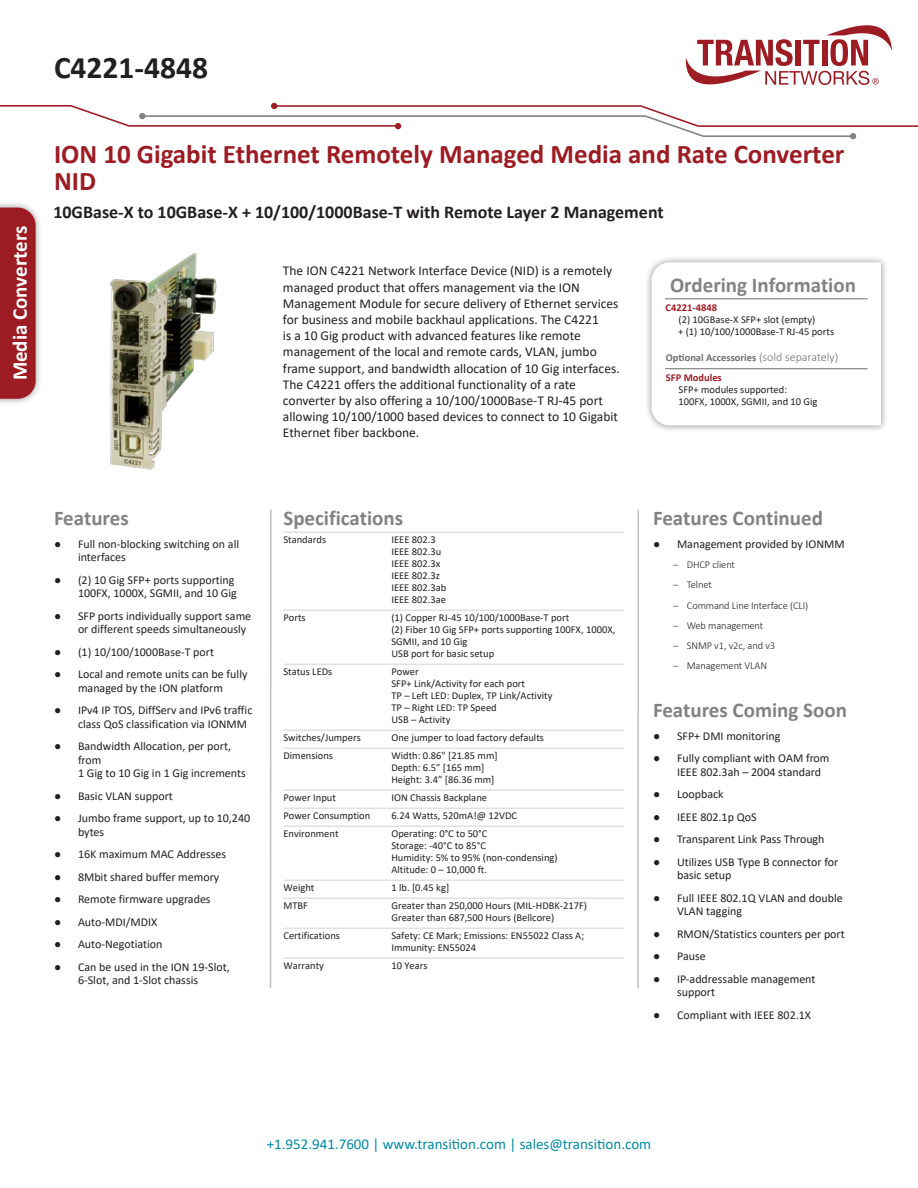
<style>
.page{position:relative;width:918px;height:1188px;background:#fff}
.page>*{position:absolute;margin:0;border:0;box-sizing:border-box;transform-origin:0 0}
._2020_Page_Title{font:700 31.5px "Calibri";color:#231f20}
._2020_Red_Title_Desc{font:700 27px/27px "Calibri";color:#9d1c23}
._2020_Ordering_Info{font:700 21px "Calibri";color:#808285}
.t1{font:700 21px "Calibri";color:#fff}
._2020_Black_Title_Pr{font:700 18px "Calibri";color:#231f20}
.t2{font:15px "Calibri";color:#008aa3}
._2020_Paragraph_Desc{font:13.5px/16.2px "Calibri";color:#231f20}
.t3{font:12px/13.5px "Calibri";color:#231f20}
._2020_Specs_Body{font:10.5px/12px "Calibri";color:#231f20}
._2020_SKU_descriptio{font:10.5px/12px "Calibri";color:#231f20}
.t4{font:300 10.5px "Calibri";letter-spacing:-.01em;color:#231f20}
._2020_Optional_Acces{font:700 10.5px "Calibri";color:#716c71}
._2020_SKU_Title{font:700 10.5px "Calibri";color:#9d1c23}
.s1{font-weight:300;font-size:12px}
</style>
<div class="page">
<svg style="left:685px;top:25px;width:207px;height:60px"></svg>
<svg style="left:0;top:103px;width:918px;height:36px"></svg>
<div style="left:645px;top:255px;width:243px;height:178px;background:#231f20;opacity:.48"></div>
<svg style="left:652px;top:262px;width:229px;height:163px"></svg>
<hr style="left:665px;top:298px;width:203px;height:1px;background:#716c71">
<hr style="left:665px;top:368px;width:203px;height:1px;background:#716c71">
<hr style="left:270px;top:510px;width:2px;height:478px;background:#bcbdc0">
<hr style="left:637px;top:510px;width:2px;height:478px;background:#bcbdc0">
<hr style="left:283px;top:532px;width:341px;height:1px;background:#e0e1e0">
<hr style="left:283px;top:610px;width:341px;height:1px;background:#e0e1e0">
<hr style="left:283px;top:664px;width:341px;height:1px;background:#e0e1e0">
<hr style="left:283px;top:730px;width:341px;height:1px;background:#e0e1e0">
<hr style="left:283px;top:748px;width:341px;height:1px;background:#e0e1e0">
<hr style="left:283px;top:790px;width:341px;height:1px;background:#e0e1e0">
<hr style="left:283px;top:808px;width:341px;height:1px;background:#e0e1e0">
<hr style="left:283px;top:826px;width:341px;height:1px;background:#e0e1e0">
<hr style="left:283px;top:880px;width:341px;height:1px;background:#e0e1e0">
<hr style="left:283px;top:898px;width:341px;height:1px;background:#e0e1e0">
<hr style="left:283px;top:928px;width:341px;height:1px;background:#e0e1e0">
<hr style="left:283px;top:958px;width:341px;height:1px;background:#e0e1e0">
<img style="left:110px;top:253px;width:107px;height:217px">
<div style="left:0;top:201px;width:43px;height:205px;background:#231f20;opacity:.48"></div>
<div style="left:0;top:208px;width:36px;height:191px;background:#9d1c23"></div>
<h3 class="t1" style="left:5px;top:380px;width:156px;rotate:-90deg">Media Converters</h3>
<p class="_2020_Page_Title" style="left:54px;top:45px;width:156px">C4221-4848</p>
<p class="_2020_Red_Title_Desc" style="left:54px;top:140px;width:792px">ION 10 Gigabit Ethernet Remotely Managed Media and Rate Converter<br>NID</p>
<p class="_2020_Black_Title_Pr" style="left:53px;top:200px;width:612px">10GBase-X to 10GBase-X + 10/100/1000Base-T with Remote Layer 2 Management</p>
<p class="_2020_Paragraph_Desc" style="left:283px;top:263px;width:338px">The ION C4221 Network Interface Device (NID) is a remotely managed product that offers management via the ION Management Module for secure delivery of Ethernet services for business and mobile backhaul applications. The C4221<br>is a 10 Gig product with advanced features like remote management of the local and remote cards, VLAN, jumbo frame support, and bandwidth allocation of 10 Gig interfaces.<br>The C4221 offers the additional functionality of a rate converter by also offering a 10/100/1000Base-T RJ-45 port allowing 10/100/1000 based devices to connect to 10 Gigabit Ethernet fiber backbone.</p>
<p class="_2020_Ordering_Info" style="left:670px;top:270px;width:187px">Ordering Information</p>
<p class="_2020_SKU_Title" style="left:666px;top:300px;width:53px">C4221-4848</p>
<p class="_2020_SKU_descriptio" style="left:678px;top:313px;width:158px">(2) 10GBase-X SFP+ slot (empty)<br>+ (1) 10/100/1000Base-T RJ-45 ports</p>
<p class="_2020_Optional_Acces" style="left:666px;top:351px;width:174px">Optional Accessories <span class="s1">(sold separately)</span></p>
<p class="_2020_SKU_Title" style="left:666px;top:370px;width:57px">SFP Modules</p>
<p class="_2020_SKU_descriptio" style="left:678px;top:383px;width:141px">SFP+ modules supported:<br>100FX, 1000X, SGMII, and 10 Gig</p>
<p class="_2020_Ordering_Info" style="left:54px;top:504px;width:76px">Features</p>
<p class="t3" style="left:78px;top:537px;width:163px;text-indent:-24px">● Full non-blocking switching on all interfaces</p>
<p class="t3" style="left:54px;top:573px;width:184px;text-align:right">● (2) 10 Gig SFP+ ports supporting<br>100FX, 1000X, SGMII, and 10 Gig</p>
<p class="t3" style="left:78px;top:609px;width:175px;text-indent:-24px">● SFP ports individually support same or different speeds simultaneously</p>
<p class="t3" style="left:54px;top:645px;width:162px">● (1) 10/100/1000Base-T port</p>
<p class="t3" style="left:54px;top:667px;width:195px;text-align:center">● Local and remote units can be fully managed by the ION platform</p>
<p class="t3" style="left:78px;top:703px;width:176px;text-indent:-24px">● IPv4 IP TOS, DiffServ and IPv6 traffic class QoS classification via IONMM</p>
<p class="t3" style="left:78px;top:739px;width:169px;text-indent:-24px">● Bandwidth Allocation, per port, from<br>1 Gig to 10 Gig in 1 Gig increments</p>
<p class="t3" style="left:54px;top:789px;width:120px">● Basic VLAN support</p>
<p class="t3" style="left:78px;top:811px;width:174px;text-indent:-24px">● Jumbo frame support, up to 10,240 bytes</p>
<p class="t3" style="left:54px;top:847px;width:174px">● 16K maximum MAC Addresses</p>
<p class="t3" style="left:54px;top:870px;width:167px">● 8Mbit shared buffer memory</p>
<p class="t3" style="left:54px;top:892px;width:158px">● Remote firmware upgrades</p>
<p class="t3" style="left:54px;top:915px;width:105px">● Auto-MDI/MDIX</p>
<p class="t3" style="left:54px;top:937px;width:110px">● Auto-Negotiation</p>
<p class="t3" style="left:78px;top:960px;width:153px;text-indent:-24px">● Can be used in the ION 19-Slot,<br>6-Slot, and 1-Slot chassis</p>
<p class="_2020_Ordering_Info" style="left:283px;top:504px;width:121px">Specifications</p>
<p class="_2020_Specs_Body" style="left:283px;top:534px;width:44px">Standards</p>
<p class="_2020_Specs_Body" style="left:391px;top:534px;width:56px">IEEE 802.3<br>IEEE 802.3u<br>IEEE 802.3x<br>IEEE 802.3z<br>IEEE 802.3ab<br>IEEE 802.3ae</p>
<p class="_2020_Specs_Body" style="left:283px;top:612px;width:24px">Ports</p>
<p class="_2020_Specs_Body" style="left:391px;top:612px;width:226px">(1) Copper RJ-45 10/100/1000Base-T port<br>(2) Fiber 10 Gig SFP+ ports supporting 100FX, 1000X, SGMII, and 10 Gig<br>USB port for basic setup</p>
<p class="_2020_Specs_Body" style="left:283px;top:666px;width:50px">Status LEDs</p>
<p class="_2020_Specs_Body" style="left:391px;top:666px;width:163px">Power<br>SFP+ Link/Activity for each port<br>TP – Left LED: Duplex, TP Link/Activity<br>TP – Right LED: TP Speed<br>USB – Activity</p>
<p class="_2020_Specs_Body" style="left:283px;top:732px;width:79px">Switches/Jumpers</p>
<p class="_2020_Specs_Body" style="left:391px;top:732px;width:154px">One jumper to load factory defaults</p>
<p class="_2020_Specs_Body" style="left:283px;top:750px;width:51px">Dimensions</p>
<p class="_2020_Specs_Body" style="left:391px;top:750px;width:108px">Width: 0.86" [21.85 mm]<br>Depth: 6.5” [165 mm]<br>Height: 3.4” [86.36 mm]</p>
<p class="_2020_Specs_Body" style="left:283px;top:792px;width:54px">Power Input</p>
<p class="_2020_Specs_Body" style="left:391px;top:792px;width:97px">ION Chassis Backplane</p>
<p class="_2020_Specs_Body" style="left:283px;top:810px;width:88px">Power Consumption</p>
<p class="_2020_Specs_Body" style="left:391px;top:810px;width:127px">6.24 Watts, 520mA!@ 12VDC</p>
<p class="_2020_Specs_Body" style="left:283px;top:828px;width:57px">Environment</p>
<p class="_2020_Specs_Body" style="left:391px;top:828px;width:168px">Operating: 0°C to 50°C<br>Storage: -40°C to 85°C<br>Humidity: 5% to 95% (non-condensing)<br>Altitude: 0 – 10,000 ft.</p>
<p class="_2020_Specs_Body" style="left:283px;top:882px;width:32px">Weight</p>
<p class="_2020_Specs_Body" style="left:391px;top:882px;width:59px">1 lb. [0.45 kg]</p>
<p class="_2020_Specs_Body" style="left:283px;top:900px;width:26px">MTBF</p>
<p class="_2020_Specs_Body" style="left:391px;top:900px;width:197px">Greater than 250,000 Hours (MIL-HDBK-217F)<br>Greater than 687,500 Hours (Bellcore)</p>
<p class="_2020_Specs_Body" style="left:283px;top:930px;width:58px">Certifications</p>
<p class="_2020_Specs_Body" style="left:391px;top:930px;width:194px">Safety: CE Mark; Emissions: EN55022 Class A;<br>Immunity: EN55024</p>
<p class="_2020_Specs_Body" style="left:283px;top:960px;width:42px">Warranty</p>
<p class="_2020_Specs_Body" style="left:391px;top:960px;width:38px">10 Years</p>
<p class="_2020_Ordering_Info" style="left:653px;top:504px;width:171px">Features Continued</p>
<p class="t3" style="left:653px;top:537px;width:193px">● Management provided by IONMM</p>
<p class="t4" style="left:673px;top:558px;width:63px">– DHCP client</p>
<p class="t4" style="left:673px;top:578px;width:40px">– Telnet</p>
<p class="t4" style="left:673px;top:599px;width:137px">– Command Line Interface (CLI)</p>
<p class="t4" style="left:673px;top:619px;width:91px">– Web management</p>
<p class="t4" style="left:673px;top:639px;width:103px">– SNMP v1, v2c, and v3</p>
<p class="t4" style="left:673px;top:659px;width:95px">– Management VLAN</p>
<p class="_2020_Ordering_Info" style="left:653px;top:696px;width:195px">Features Coming Soon</p>
<p class="t3" style="left:653px;top:729px;width:129px">● SFP+ DMI monitoring</p>
<p class="t3" style="left:677px;top:751px;width:154px;text-indent:-24px">● Fully compliant with OAM from<br>IEEE 802.3ah – 2004 standard</p>
<p class="t3" style="left:653px;top:787px;width:72px">● Loopback</p>
<p class="t3" style="left:653px;top:810px;width:105px">● IEEE 802.1p QoS</p>
<p class="t3" style="left:653px;top:832px;width:173px">● Transparent Link Pass Through</p>
<p class="t3" style="left:677px;top:855px;width:163px;text-indent:-24px">● Utilizes USB Type B connector for basic setup</p>
<p class="t3" style="left:677px;top:891px;width:167px;text-indent:-24px">● Full IEEE 802.1Q VLAN and double<br>VLAN tagging</p>
<p class="t3" style="left:653px;top:927px;width:193px">● RMON/Statistics counters per port</p>
<p class="t3" style="left:653px;top:949px;width:54px">● Pause</p>
<p class="t3" style="left:677px;top:972px;width:140px;text-indent:-24px">● IP-addressable management support</p>
<p class="t3" style="left:653px;top:1008px;width:160px">● Compliant with IEEE 802.1X</p>
<p class="t2" style="left:267px;top:1133px;width:386px">+1.952.941.7600 | www.transition.com | sales@transition.com</p>
</div>
